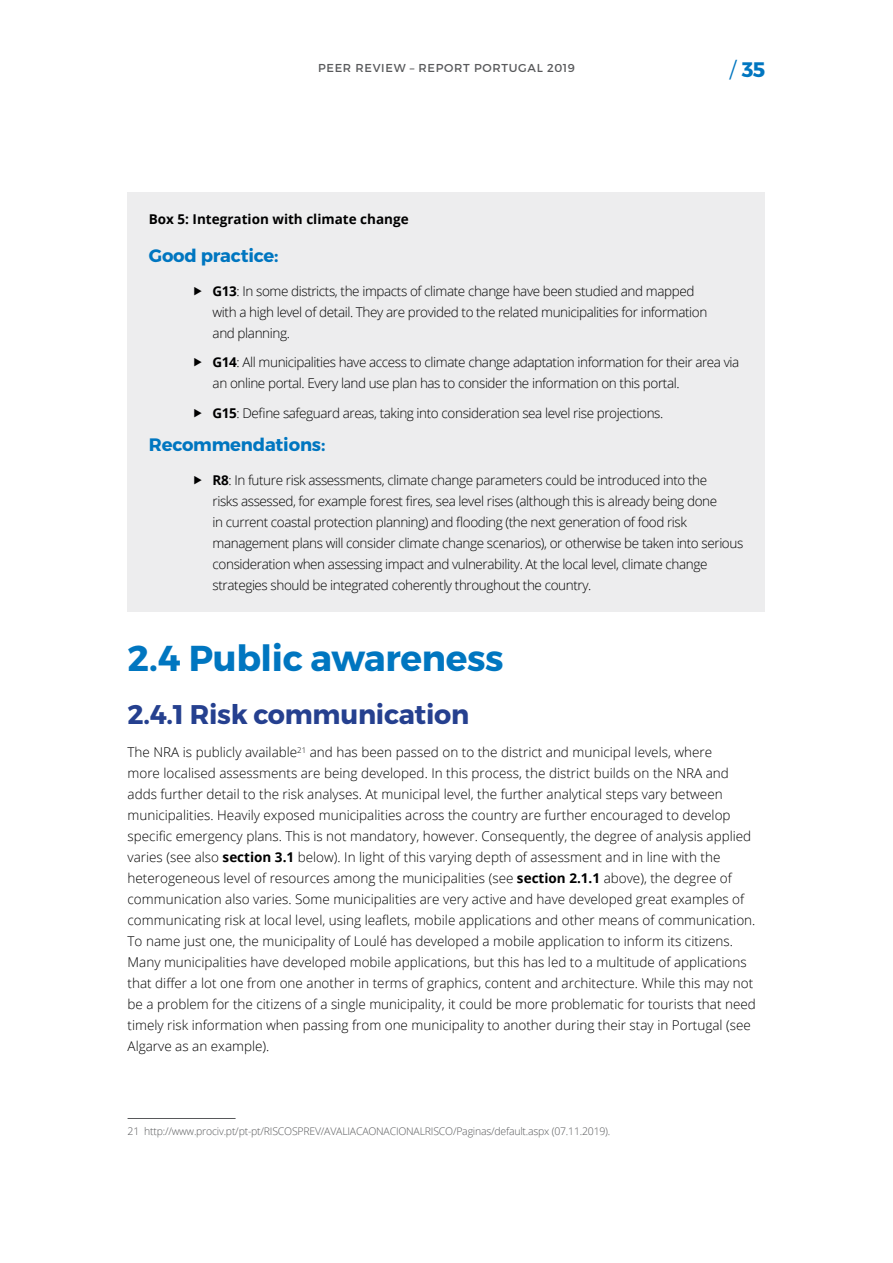
<style>
.page{position:relative;width:893px;height:1263px;background:#fff}
.page>*{position:absolute;margin:0;border:0;box-sizing:border-box;transform-origin:0 0}
.t1{font:700 36px "Montserrat";letter-spacing:-.01em;color:#0076c0}
.t2{font:700 27px "Montserrat";letter-spacing:-.01em;color:#25408f}
.t3{font:700 21px "Montserrat";color:#0076c0}
.t4{font:700 18px "Montserrat";letter-spacing:-.01em;color:#0076c0}
.Body_Copy{font:300 13.5px/21px "Open Sans";color:#000}
.Body_Copy-2{font:300 13.5px/21px "Open Sans";letter-spacing:-.03em;color:#000}
.Body_Copy-3{font:700 13.5px "Open Sans";color:#000}
.t5{font:11.55px "Montserrat";letter-spacing:.06em;color:#58595b}
.Footnote_style{font:300 10.5px "Open Sans";letter-spacing:-.02em;color:#58595b}
.s1{font-weight:300}
.s2{font-weight:700}
</style>
<div class="page">
<div style="left:128px;top:192px;width:637px;height:419px;background:#ededee"></div>
<hr style="left:128px;top:1118px;width:108px;height:1px;background:#58595b">
<p class="t5" style="left:318px;top:61px;width:258px">PEER REVIEW – REPORT PORTUGAL 2019</p>
<h3 class="t3" style="left:730px;top:56px;width:37px"><span class="s1">/</span> 35</h3>
<p class="Body_Copy-3" style="left:149px;top:209px;width:261px">Box 5: Integration with climate change</p>
<h4 class="t4" style="left:149px;top:244px;width:131px">Good practice:</h4>
<p class="Body_Copy-2" style="left:213px;top:280px;width:496px"><span class="s2">G13</span>: In some districts, the impacts of climate change have been studied and mapped with a high level of detail. They are provided to the related municipalities for information and planning.</p>
<p class="Body_Copy-2" style="left:213px;top:351px;width:528px"><span class="s2">G14</span>: All municipalities have access to climate change adaptation information for their area via an online portal. Every land use plan has to consider the information on this portal.</p>
<p class="Body_Copy-2" style="left:213px;top:402px;width:452px"><span class="s2">G15</span>: Define safeguard areas, taking into consideration sea level rise projections.</p>
<h4 class="t4" style="left:149px;top:434px;width:178px">Recommendations:</h4>
<p class="Body_Copy-2" style="left:213px;top:469px;width:532px"><span class="s2">R8</span>: In future risk assessments, climate change parameters could be introduced into the<br>risks assessed, for example forest fires, sea level rises (although this is already being done<br>in current coastal protection planning) and flooding (the next generation of food risk management plans will consider climate change scenarios), or otherwise be taken into serious consideration when assessing impact and vulnerability. At the local level, climate change strategies should be integrated coherently throughout the country.</p>
<h2 class="t1" style="left:128px;top:636px;width:377px">2.4 Public awareness</h2>
<h3 class="t2" style="left:128px;top:697px;width:343px">2.4.1 Risk communication</h3>
<p class="Body_Copy" style="left:128px;top:742px;width:630px">The NRA is publicly available<sup>21</sup> and has been passed on to the district and municipal levels, where<br>more localised assessments are being developed. In this process, the district builds on the NRA and adds further detail to the risk analyses. At municipal level, the further analytical steps vary between municipalities. Heavily exposed municipalities across the country are further encouraged to develop specific emergency plans. This is not mandatory, however. Consequently, the degree of analysis applied varies (see also <span class="s2">section 3.1</span> below). In light of this varying depth of assessment and in line with the heterogeneous level of resources among the municipalities (see <span class="s2">section 2.1.1</span> above), the degree of communication also varies. Some municipalities are very active and have developed great examples of communicating risk at local level, using leaflets, mobile applications and other means of communication.<br>To name just one, the municipality of Loulé has developed a mobile application to inform its citizens.<br>Many municipalities have developed mobile applications, but this has led to a multitude of applications that differ a lot one from one another in terms of graphics, content and architecture. While this may not be a problem for the citizens of a single municipality, it could be more problematic for tourists that need timely risk information when passing from one municipality to another during their stay in Portugal (see Algarve as an example).</p>
<p class="Footnote_style" style="left:128px;top:1124px;width:484px">21 http://www.prociv.pt/pt-pt/RISCOSPREV/AVALIACAONACIONALRISCO/Paginas/default.aspx (07.11.2019).</p>
</div>
